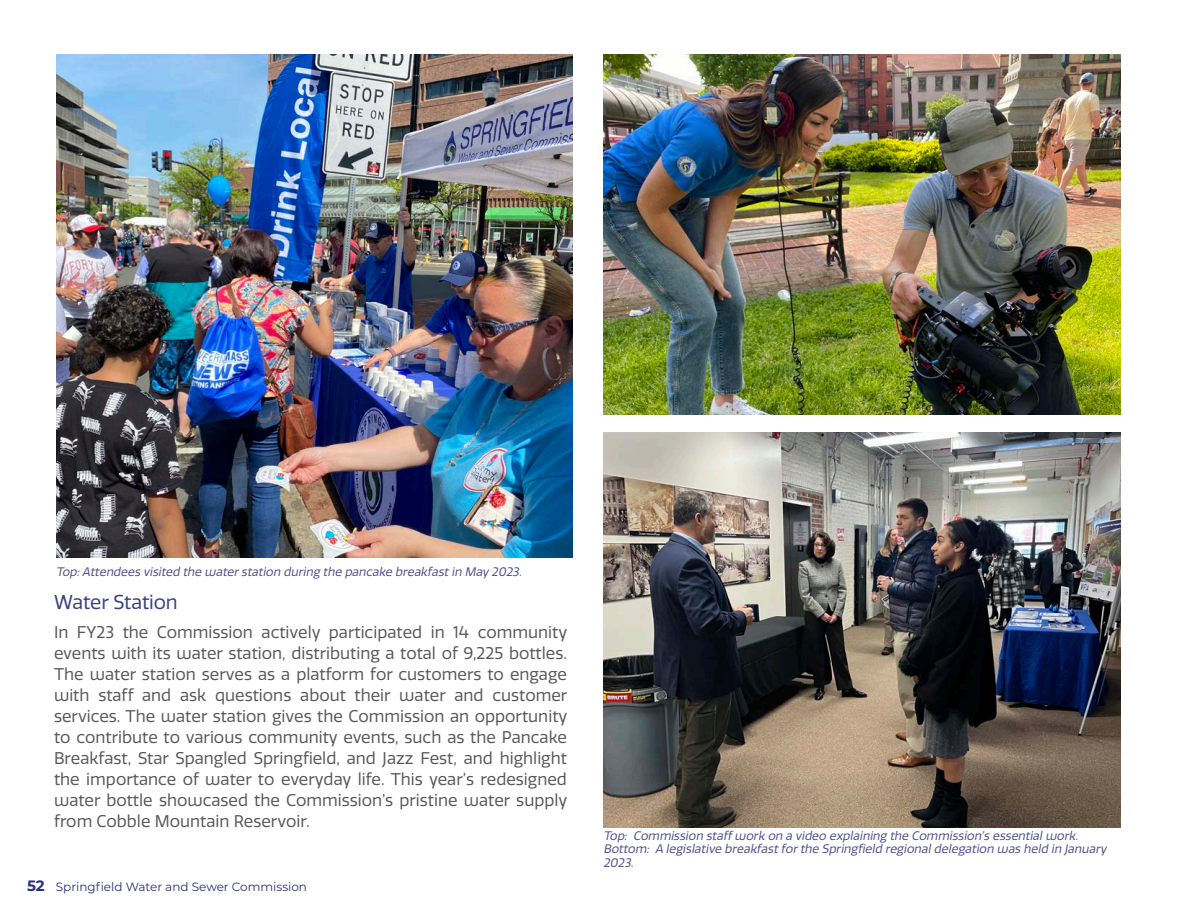
<style>
.page{position:relative;width:1188px;height:918px;background:#fff}
.page>*{position:absolute;margin:0;border:0;box-sizing:border-box;transform-origin:0 0}
.Subhead{font:19.5px "Quatro";letter-spacing:-.005em;color:#3a3f85}
.Paragraph_Style_1{font:16.5px/21px "Quatro";color:#57585a;text-align:justify}
.t1{font:italic 12px/13.5px "Quatro";color:#4d4e8e}
.t2{font:12px "Montserrat";color:#29307d}
.s1{font-weight:700;font-size:15px}
</style>
<div class="page">
<img style="left:604px;top:55px;width:516px;height:360px">
<img style="left:603px;top:432px;width:517px;height:396px">
<img style="left:56px;top:55px;width:517px;height:503px">
<p class="t1" style="left:56px;top:565px;width:470px">Top:Attendees visited the waterstation during the pancake breakfastin May 2023.</p>
<p class="Subhead" style="left:54px;top:591px;width:125px">Water Station</p>
<p class="Paragraph_Style_1" style="left:54px;top:621px;width:515px">In FY23 the Commission actively participated in 14 community events with its water station, distributing a total of 9,225 bottles.<br>The water station serves as a platform for customers to engage with staff and ask questions about their water and customer services. The water station gives the Commission an opportunity to contribute to various community events, such as the Pancake Breakfast, Star Spangled Springfield, and Jazz Fest, and highlight the importance of water to everyday life. This year’s redesigned water bottle showcased the Commission’s pristine water supply from Cobble Mountain Reservoir.</p>
<p class="t2" style="left:27px;top:878px;width:282px"><span class="s1">52</span> Springfield Water and Sewer Commission</p>
<p class="t1" style="left:603px;top:829px;width:507px">Top: Commission staffwork on a video explaining the Commission’s essentialwork.<br>Bottom: A legislative breakfastforthe Springfield regionaldelegation was held in January<br>2023.</p>
</div>
